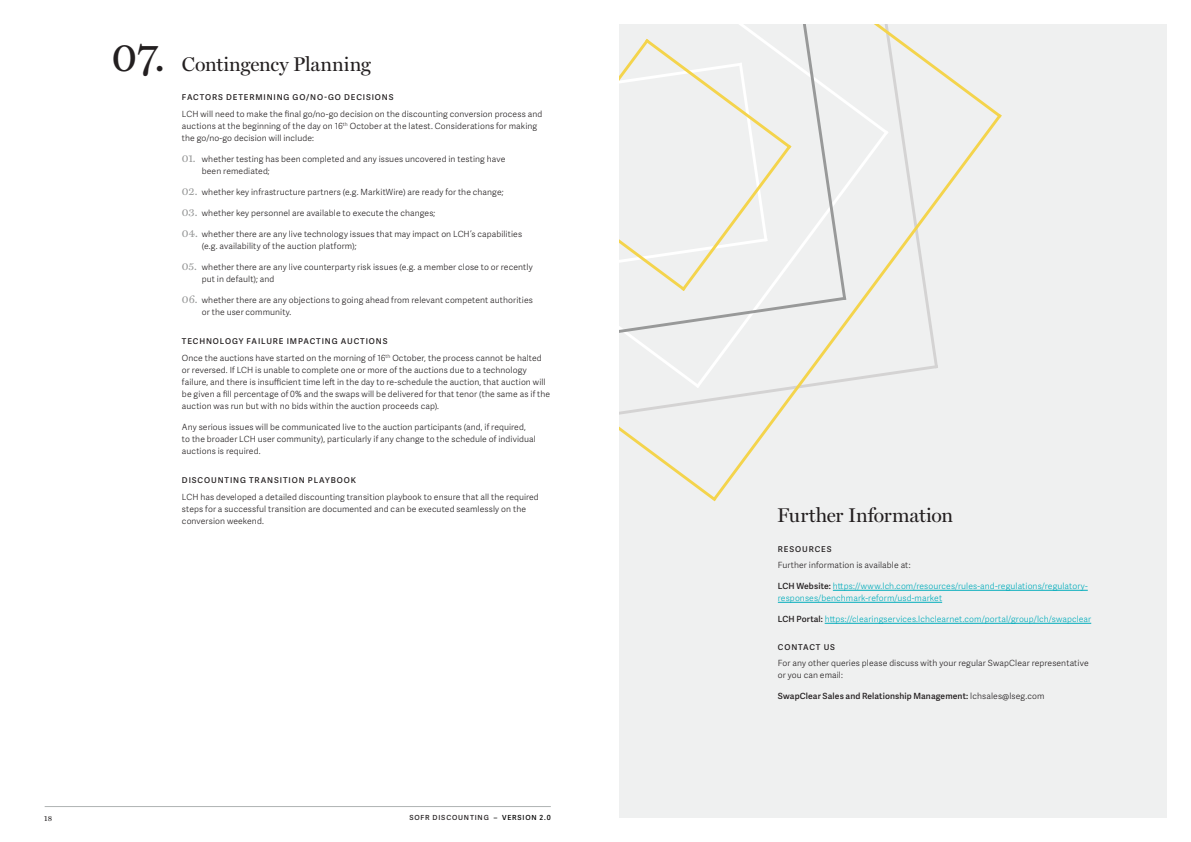
<style>
.page{position:relative;width:1191px;height:842px;background:#fff}
.page>*{position:absolute;margin:0;border:0;box-sizing:border-box;transform-origin:0 0}
.Chapter_Number{font:42px "Miller Text";color:#231f20}
.Chapter_Page_Title{font:20px "Miller Display";letter-spacing:-.01em;color:#231f20}
.Body_Copy{font:300 8.5px/12px "Adelle Sans";letter-spacing:.01em;color:#231f20}
.Body_Copy-2{font:300 8.5px/12px "Adelle Sans";letter-spacing:.01em;color:#00acbb}
.Body_Copy-3{font:600 8.5px "Adelle Sans";letter-spacing:.015em;color:#231f20}
.Sub-Head_1{font:600 8px "Adelle Sans";letter-spacing:.11em;color:#231f20}
.t1{font:8px "Miller Text";color:#231f20}
.Running_Foot{font:600 7px "Adelle Sans";letter-spacing:.12em;color:#231f20}
.s1{font-family:"Miller Text";font-weight:400;font-size:11px;color:#989999}
.s2{color:#000001}
.s3{font-weight:600;color:#231f20}
.s4{font-weight:300}
</style>
<div class="page">
<div style="left:619px;top:24px;width:547px;height:794px;background:#eff0f0"></div>
<svg style="left:619px;top:24px;width:383px;height:478px"></svg>
<hr style="left:45px;top:806px;width:506px;height:1px;background:#afb3b3">
<hr style="left:833px;top:590px;width:254px;height:1px;background:#00acbb">
<hr style="left:778px;top:602px;width:164px;height:1px;background:#00acbb">
<hr style="left:824px;top:623px;width:267px;height:1px;background:#00acbb">
<p class="Chapter_Number" style="left:111px;top:32px;width:55px">07.</p>
<p class="Chapter_Page_Title" style="left:182px;top:52px;width:190px">Contingency Planning</p>
<p class="Sub-Head_1" style="left:182px;top:91px;width:213px">FACTORS DETERMINING GO/NO-GO DECISIONS</p>
<p class="Body_Copy" style="left:182px;top:107px;width:362px">LCH will need to make the final go/no-go decision on the discounting conversion process and auctions at the beginning of the day on 16<sup>th</sup> October at the latest. Considerations for making the go/no-go decision will include:</p>
<p class="Body_Copy" style="left:202px;top:152px;width:305px;text-indent:-20px"><span class="s1">01.</span> whether testing has been completed and any issues uncovered in testing have been remediated;</p>
<p class="Body_Copy" style="left:182px;top:185px;width:323px"><span class="s1">02.</span> whether key infrastructure partners (e.g. MarkitWire) are ready for the change;</p>
<p class="Body_Copy" style="left:182px;top:206px;width:255px"><span class="s1">03.</span> whether key personnel are available to execute the changes;</p>
<p class="Body_Copy" style="left:202px;top:227px;width:322px;text-indent:-20px"><span class="s1">04.</span> whether there are any live technology issues that may impact on LCH’s capabilities (e.g. availability of the auction platform);</p>
<p class="Body_Copy" style="left:202px;top:260px;width:332px;text-indent:-20px"><span class="s1">05.</span> whether there are any live counterparty risk issues (e.g. a member close to or recently put in default); and</p>
<p class="Body_Copy" style="left:202px;top:293px;width:332px;text-indent:-20px"><span class="s1">06.</span> whether there are any objections to going ahead from relevant competent authorities or the user community.</p>
<p class="Sub-Head_1" style="left:182px;top:335px;width:207px">TECHNOLOGY FAILURE IMPACTING AUCTIONS</p>
<p class="Body_Copy" style="left:182px;top:351px;width:370px">Once the auctions have started on the morning of 16<sup>th</sup> October, the process cannot be halted or reversed. If LCH is unable to complete one or more of the auctions due to a technology failure, and there is insufficient time left in the day to re-schedule the auction, that auction will be given a fill percentage of 0% and the swaps will be delivered for that tenor (the same as if the auction was run but with no bids within the auction proceeds cap).</p>
<p class="Body_Copy" style="left:182px;top:420px;width:355px">Any serious issues will be communicated live to the auction participants (and, if required, to the broader LCH user community), particularly if any change to the schedule of individual auctions is required.</p>
<p class="Sub-Head_1" style="left:182px;top:474px;width:175px">DISCOUNTING TRANSITION PLAYBOOK</p>
<p class="Body_Copy" style="left:182px;top:490px;width:358px">LCH has developed a detailed discounting transition playbook to ensure that all the required steps for a successful transition are documented and can be executed seamlessly on the conversion weekend.</p>
<p class="t1" style="left:44px;top:813px;width:9px">18</p>
<p class="Running_Foot" style="left:409px;top:813px;width:143px">SOFR DISCOUNTING <span class="s2">– VERSION 2.0</span></p>
<p class="Chapter_Page_Title" style="left:777px;top:504px;width:177px">Further Information</p>
<p class="Sub-Head_1" style="left:778px;top:543px;width:55px">RESOURCES</p>
<p class="Body_Copy" style="left:778px;top:559px;width:134px">Further information is available at:</p>
<p class="Body_Copy-2" style="left:778px;top:580px;width:311px"><span class="s3">LCH Website:</span> https://www.lch.com/resources/rules-and-regulations/regulatory&shy;responses/benchmark-reform/usd-market</p>
<p class="Body_Copy-2" style="left:778px;top:613px;width:315px"><span class="s3">LCH Portal:</span> https://clearingservices.lchclearnet.com/portal/group/lch/swapclear</p>
<p class="Sub-Head_1" style="left:778px;top:641px;width:59px">CONTACT US</p>
<p class="Body_Copy" style="left:778px;top:657px;width:312px">For any other queries please discuss with your regular SwapClear representative or you can email:</p>
<p class="Body_Copy-3" style="left:778px;top:690px;width:268px">SwapClear Sales and Relationship Management: <span class="s4">lchsales@lseg.com</span></p>
</div>
